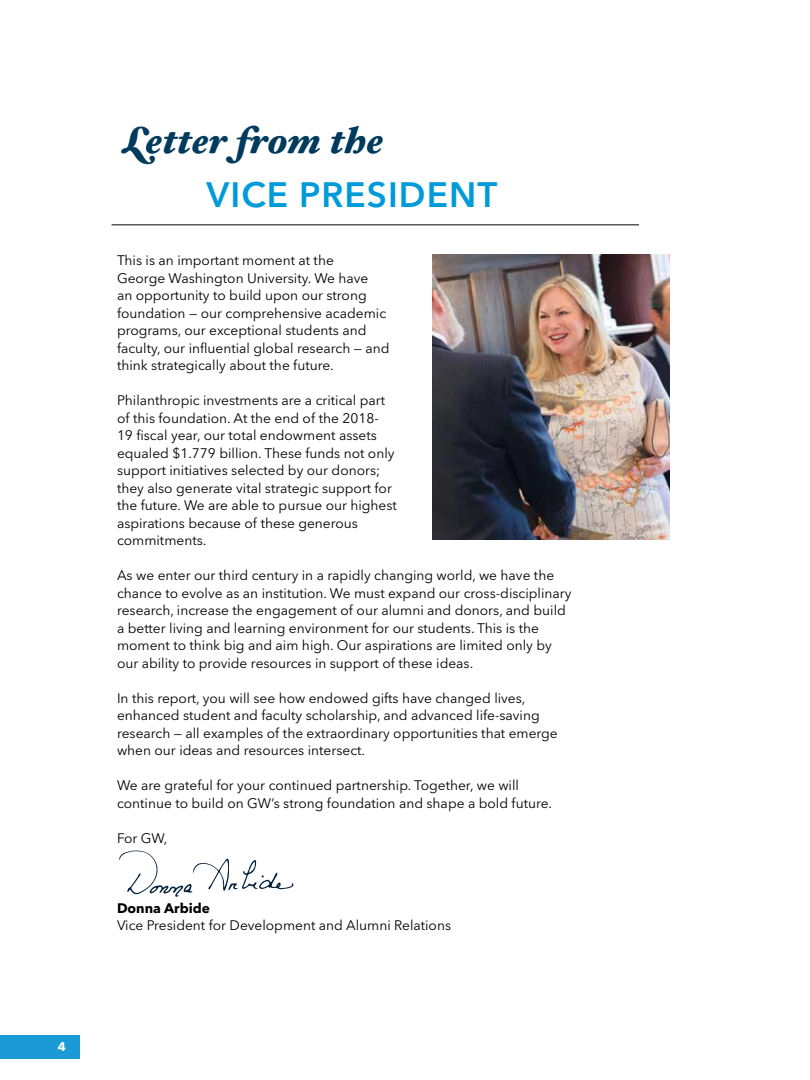
<style>
.page{position:relative;width:810px;height:1080px;background:#fff}
.page>*{position:absolute;margin:0;border:0;box-sizing:border-box;transform-origin:0 0}
.t1{font:37.5px "Hoefler Text Black Italic Swash";color:#003a5d}
.t2{font:600 35px "Avenir Next LT Pro";letter-spacing:.03em;color:#009ada}
.t3{font:13.75px/17.5px "Avenir Next LT Pro";color:#000}
.t4{font:700 13.75px "Avenir Next LT Pro";color:#000}
.t5{font:700 12.5px "Avenir Next LT Pro";color:#fff}
</style>
<div class="page">
<div style="left:0;top:1035px;width:80px;height:24px;background:#1c9ad6"></div>
<hr style="left:112px;top:225px;width:527px;height:1px;background:#000">
<img style="left:432px;top:255px;width:237px;height:285px">
<svg style="left:119px;top:851px;width:174px;height:46px"></svg>
<p class="t5" style="left:58px;top:1039px;width:10px">4</p>
<h1 class="t1" style="left:124px;top:116px;width:262px">Letter from the</h1>
<h2 class="t2" style="left:207px;top:173px;width:292px">VICE PRESIDENT</h2>
<p class="t3" style="left:117px;top:252px;width:274px">This is an important moment at the<br>George Washington University. We have<br>an opportunity to build upon our strong foundation — our comprehensive academic programs, our exceptional students and faculty, our influential global research — and think strategically about the future.</p>
<p class="t3" style="left:117px;top:392px;width:281px">Philanthropic investments are a critical part of this foundation. At the end of the 2018- 19 fiscal year, our total endowment assets equaled $1.779 billion. These funds not only support initiatives selected by our donors; they also generate vital strategic support for the future. We are able to pursue our highest aspirations because of these generous commitments.</p>
<p class="t3" style="left:117px;top:567px;width:456px">As we enter our third century in a rapidly changing world, we have the chance to evolve as an institution. We must expand our cross-disciplinary research, increase the engagement of our alumni and donors, and build a better living and learning environment for our students. This is the moment to think big and aim high. Our aspirations are limited only by our ability to provide resources in support of these ideas.</p>
<p class="t3" style="left:117px;top:689px;width:442px">In this report, you will see how endowed gifts have changed lives, enhanced student and faculty scholarship, and advanced life-saving research — all examples of the extraordinary opportunities that emerge when our ideas and resources intersect.</p>
<p class="t3" style="left:117px;top:777px;width:437px">We are grateful for your continued partnership. Together, we will continue to build on GW’s strong foundation and shape a bold future.</p>
<p class="t3" style="left:117px;top:829px;width:52px">For GW,</p>
<p class="t4" style="left:117px;top:899px;width:95px">Donna Arbide</p>
<p class="t3" style="left:117px;top:917px;width:336px">Vice President for Development and Alumni Relations</p>
</div>
